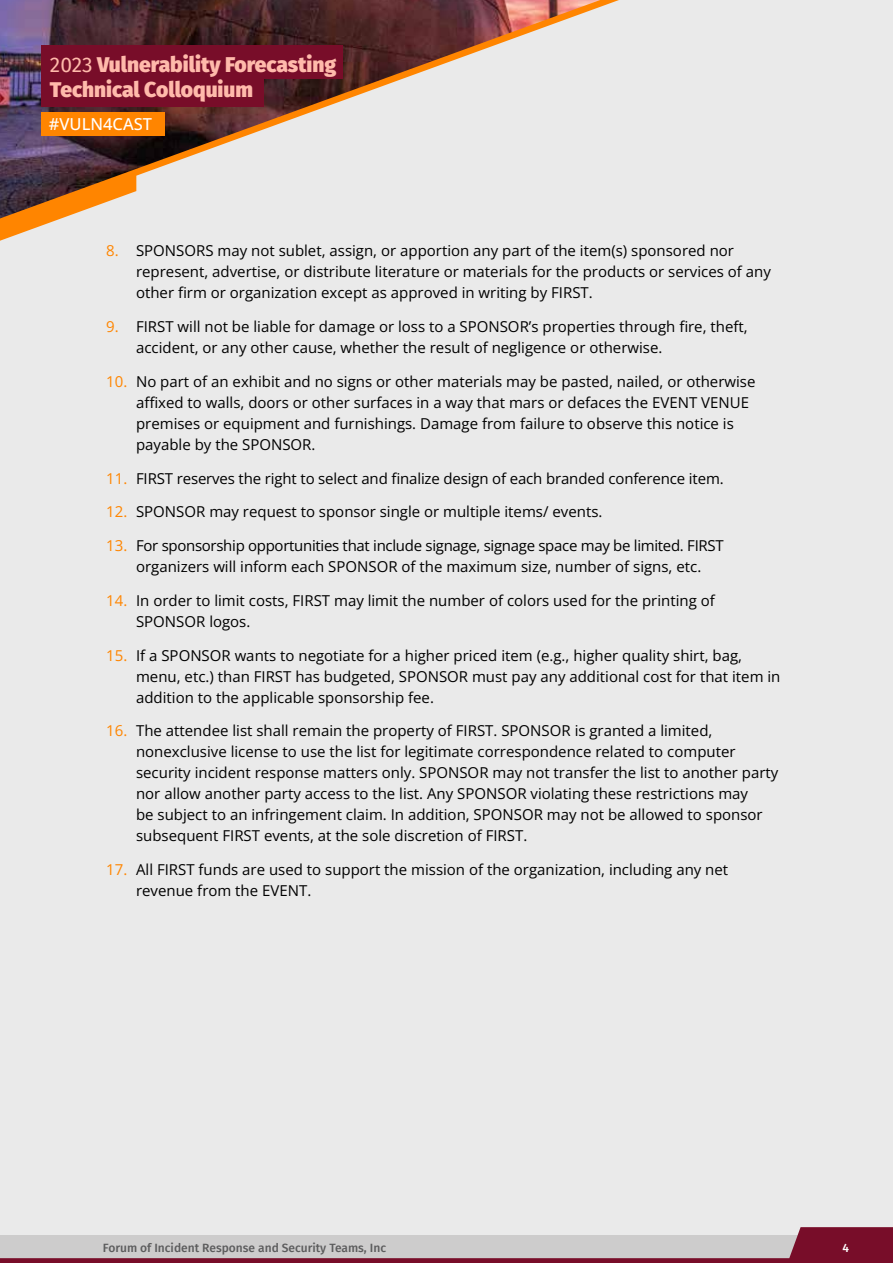
<style>
.page{position:relative;width:893px;height:1263px;background:#eaeaea}
.page>*{position:absolute;margin:0;border:0;box-sizing:border-box;transform-origin:0 0}
.t1{font:900 21px/25.2px "Fira Sans";color:#ffbaab}
.t2{font:500 16.5px "Open Sans";color:#fff}
.t3{font:15px/21px "Open Sans";color:#000}
.t4{font:15px/21px "Open Sans";letter-spacing:-.02em;color:#000;text-align:center}
.t5{font:500 12px "Fira Sans";color:#5c5c5d}
.t6{font:500 12px "Fira Sans";color:#fff}
.s1{font-weight:400}
.s2{color:#ff8500}
</style>
<div class="page">
<svg style="left:0;top:1227px;width:893px;height:34px"></svg>
<svg style="left:0;top:0;width:619px;height:241px"></svg>
<div style="left:41px;top:45px;width:302px;height:33px;background:#780d29"></div>
<div style="left:41px;top:74px;width:223px;height:32px;background:#780d29"></div>
<hr style="left:0;top:1261px;width:893px;height:2px;background:#780d29">
<div style="left:41px;top:112px;width:123px;height:23px;background:#ff8500"></div>
<h1 class="t1" style="left:50px;top:50px;width:288px"><span class="s1">2023</span> Vulnerability Forecasting<br>Technical Colloquium</h1>
<p class="t2" style="left:49px;top:113px;width:105px">#VULN4CAST</p>
<p class="t3" style="left:136px;top:240px;width:636px;text-indent:-30px"><span class="s2">8.</span> SPONSORS may not sublet, assign, or apportion any part of the item(s) sponsored nor represent, advertise, or distribute literature or materials for the products or services of any other firm or organization except as approved in writing by FIRST.</p>
<p class="t3" style="left:136px;top:316px;width:613px;text-indent:-30px"><span class="s2">9.</span> FIRST will not be liable for damage or loss to a SPONSOR’s properties through fire, theft, accident, or any other cause, whether the result of negligence or otherwise.</p>
<p class="t3" style="left:136px;top:370px;width:621px;text-indent:-30px"><span class="s2">10.</span> No part of an exhibit and no signs or other materials may be pasted, nailed, or otherwise affixed to walls, doors or other surfaces in a way that mars or defaces the EVENT VENUE premises or equipment and furnishings. Damage from failure to observe this notice is payable by the SPONSOR.</p>
<p class="t3" style="left:106px;top:467px;width:619px"><span class="s2">11.</span> FIRST reserves the right to select and finalize design of each branded conference item.</p>
<p class="t3" style="left:106px;top:501px;width:498px"><span class="s2">12.</span> SPONSOR may request to sponsor single or multiple items/ events.</p>
<p class="t4" style="left:106px;top:535px;width:619px"><span class="s2">13.</span> For sponsorship opportunities that include signage, signage space may be limited. FIRST organizers will inform each SPONSOR of the maximum size, number of signs, etc.</p>
<p class="t3" style="left:136px;top:589px;width:580px;text-indent:-30px"><span class="s2">14.</span> In order to limit costs, FIRST may limit the number of colors used for the printing of<br>SPONSOR logos.</p>
<p class="t3" style="left:136px;top:644px;width:646px;text-indent:-30px"><span class="s2">15.</span> If a SPONSOR wants to negotiate for a higher priced item (e.g., higher quality shirt, bag, menu, etc.) than FIRST has budgeted, SPONSOR must pay any additional cost for that item in addition to the applicable sponsorship fee.</p>
<p class="t3" style="left:136px;top:720px;width:644px;text-indent:-30px"><span class="s2">16.</span> The attendee list shall remain the property of FIRST. SPONSOR is granted a limited, nonexclusive license to use the list for legitimate correspondence related to computer security incident response matters only. SPONSOR may not transfer the list to another party nor allow another party access to the list. Any SPONSOR violating these restrictions may<br>be subject to an infringement claim. In addition, SPONSOR may not be allowed to sponsor subsequent FIRST events, at the sole discretion of FIRST.</p>
<p class="t3" style="left:136px;top:859px;width:594px;text-indent:-30px"><span class="s2">17.</span> All FIRST funds are used to support the mission of the organization, including any net revenue from the EVENT.</p>
<p class="t5" style="left:103px;top:1238px;width:285px">Forum of Incident Response and Security Teams, Inc</p>
<p class="t6" style="left:842px;top:1238px;width:8px">4</p>
</div>
